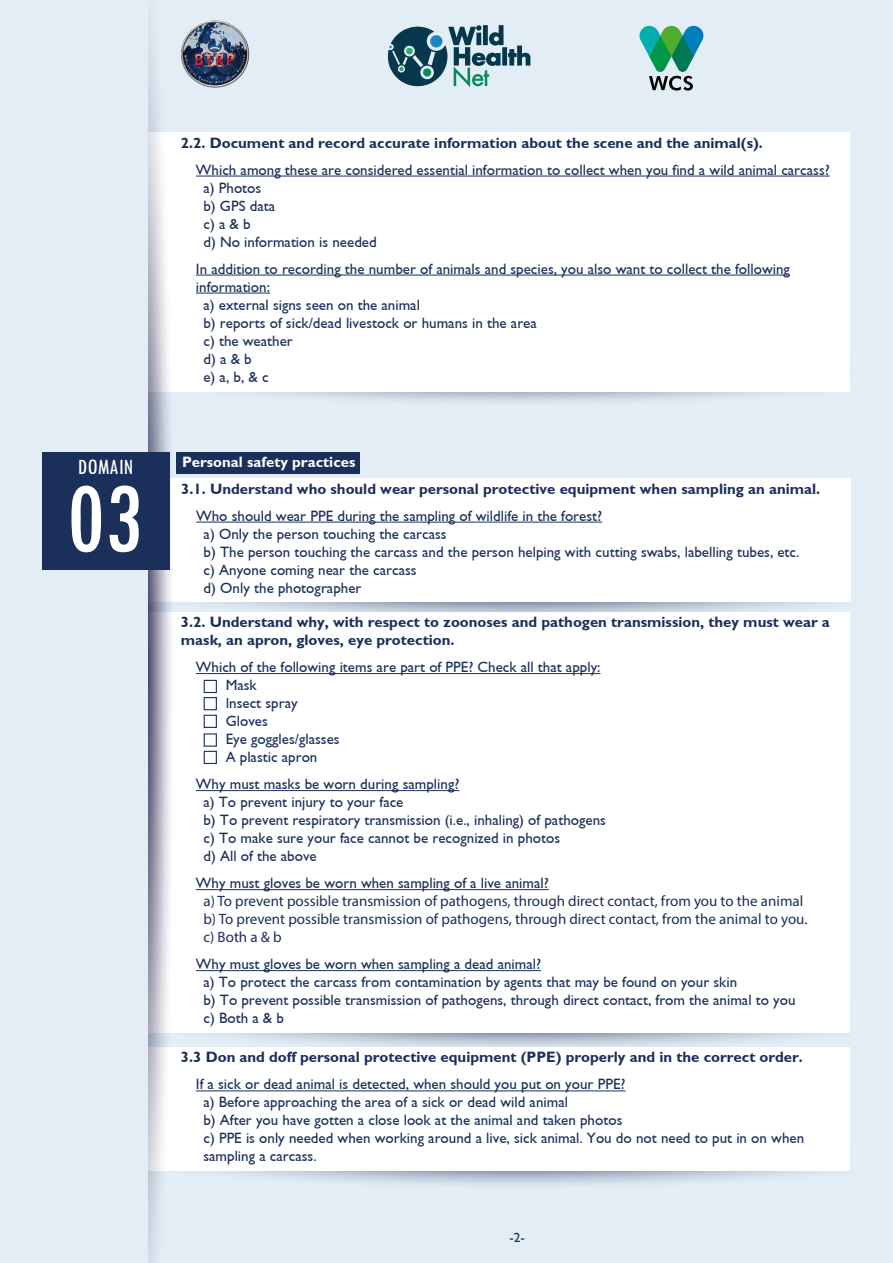
<style>
.page{position:relative;width:893px;height:1263px;background:#e2edf5}
.page>*{position:absolute;margin:0;border:0;box-sizing:border-box;transform-origin:0 0}
.t1{font:condensed 104.4px "Tw Cen";color:#fff}
.t2{font:condensed 22.65px "Tw Cen";color:#fff}
.t3{font:15px/18px "SFU Gill Sans";color:#1a2f5a}
.t4{font:700 15px/18px "SFU Gill Sans";color:#1a2f5a}
.t5{font:15px/18px "Myriad Pro";color:#1a2f5a}
.t6{font:700 15px "SFU Gill Sans";color:#fff}
.t7{font:13.5px "SFU Gill Sans";color:#1a2f5a}
.s1{font-family:"Myriad Pro"}
</style>
<div class="page">
<svg style="left:264px;top:392px;width:510px;height:10px"></svg>
<div style="left:147px;top:132px;width:703px;height:260px;background:#fff"></div>
<hr style="left:196px;top:176px;width:634px;height:1px;background:#1a2f5a">
<hr style="left:196px;top:275px;width:594px;height:1px;background:#1a2f5a">
<hr style="left:196px;top:293px;width:74px;height:1px;background:#1a2f5a">
<svg style="left:216px;top:602px;width:605px;height:10px"></svg>
<div style="left:148px;top:478px;width:702px;height:124px;background:#fff"></div>
<hr style="left:196px;top:522px;width:406px;height:1px;background:#1a2f5a">
<svg style="left:176px;top:1032px;width:674px;height:15px"></svg>
<div style="left:147px;top:612px;width:703px;height:420px;background:#fff"></div>
<hr style="left:196px;top:673px;width:404px;height:1px;background:#1a2f5a">
<hr style="left:196px;top:790px;width:263px;height:1px;background:#1a2f5a">
<hr style="left:196px;top:889px;width:353px;height:1px;background:#1a2f5a">
<hr style="left:196px;top:970px;width:345px;height:1px;background:#1a2f5a">
<svg style="left:227px;top:1171px;width:584px;height:14px"></svg>
<div style="left:147px;top:1047px;width:703px;height:124px;background:#fff"></div>
<hr style="left:196px;top:1090px;width:430px;height:1px;background:#1a2f5a">
<svg style="left:148px;top:33px;width:28px;height:1230px"></svg>
<div style="left:1px;top:0;width:147px;height:1263px;background:#e2edf5"></div>
<svg style="left:639px;top:26px;width:64px;height:65px"></svg>
<svg style="left:388px;top:25px;width:142px;height:62px"></svg>
<img style="left:181px;top:20px;width:69px;height:68px">
<div style="left:43px;top:452px;width:127px;height:117px;background:#1a2f5a"></div>
<div style="left:177px;top:452px;width:183px;height:21px;background:#1a2f5a"></div>
<div style="left:204px;top:680px;width:13px;height:13px;border:1px solid #1a2f5a"></div>
<div style="left:204px;top:697px;width:13px;height:13px;border:1px solid #1a2f5a"></div>
<div style="left:204px;top:715px;width:13px;height:13px;border:1px solid #1a2f5a"></div>
<div style="left:204px;top:733px;width:13px;height:14px;border:1px solid #1a2f5a"></div>
<div style="left:204px;top:751px;width:13px;height:13px;border:1px solid #1a2f5a"></div>
<h2 class="t2" style="left:78px;top:453px;width:57px">DOMAIN</h2>
<h1 class="t1" style="left:66px;top:456px;width:78px">03</h1>
<p class="t4" style="left:181px;top:132px;width:583px">2.2. Document and record accurate information about the scene and the animal(s).</p>
<p class="t3" style="left:203px;top:159px;width:628px;text-indent:-8px">Which among these are considered essential information to collect when you find a wild animal carcass? a) Photos<br>b) GPS data<br>c) a &amp; b<br>d) No information is needed</p>
<p class="t3" style="left:196px;top:258px;width:596px">In addition to recording the number of animals and species, you also want to collect the following</p>
<p class="t3" style="left:196px;top:276px;width:76px">information:</p>
<p class="t3" style="left:203px;top:294px;width:218px">a) external signs seen on the animal</p>
<p class="t3" style="left:203px;top:312px;width:335px">b) reports of sick/dead livestock or humans in the area</p>
<p class="t3" style="left:203px;top:330px;width:91px">c) the weather</p>
<p class="t3" style="left:203px;top:348px;width:50px">d) a &amp; b</p>
<p class="t3" style="left:203px;top:366px;width:67px">e) a, b, &amp; c</p>
<p class="t6" style="left:182px;top:450px;width:175px">Personal safety practices</p>
<p class="t4" style="left:181px;top:478px;width:641px">3.1. Understand who should wear personal protective equipment when sampling an animal.</p>
<p class="t3" style="left:204px;top:505px;width:597px;text-indent:-8px">Who should wear PPE during the sampling of wildlife in the forest?<br>a) Only the person touching the carcass<br>b) The person touching the carcass and the person helping with cutting swabs, labelling tubes, etc. c) Anyone coming near the carcass<br>d) Only the photographer</p>
<p class="t4" style="left:181px;top:611px;width:650px">3.2. Understand why, with respect to zoonoses and pathogen transmission, they must wear a mask, an apron, gloves, eye protection.</p>
<p class="t3" style="left:226px;top:656px;width:376px;text-indent:-30px">Which of the following items are part of PPE? Check all that apply:<br>Mask<br><span class="s1">I</span>nsect spray<br>Gloves<br>Eye goggles/glasses<br>A plastic apron</p>
<p class="t3" style="left:203px;top:773px;width:404px;text-indent:-8px">Why must masks be worn during sampling?<br>a) To prevent injury to your face<br>b) To prevent respiratory transmission (i.e., inhaling) of pathogens c) To make sure your face cannot be recognized in photos<br>d) All of the above</p>
<p class="t3" style="left:196px;top:872px;width:354px">Why must gloves be worn when sampling of a live animal?</p>
<p class="t5" style="left:203px;top:892px;width:606px">a) To prevent possible transmission of pathogens, through direct contact, from you to the animal b) To prevent possible transmission of pathogens, through direct contact, from the animal to you. c) Both a &amp; b</p>
<p class="t3" style="left:203px;top:953px;width:594px;text-indent:-8px">Why must gloves be worn when sampling a dead animal?<br>a) To protect the carcass from contamination by agents that may be found on your skin<br>b) To prevent possible transmission of pathogens, through direct contact, from the animal to you c) Both a &amp; b</p>
<p class="t4" style="left:181px;top:1047px;width:624px">3.3 Don and doff personal protective equipment (PPE) properly and in the correct order.</p>
<p class="t3" style="left:203px;top:1074px;width:602px;text-indent:-8px">If a sick or dead animal is detected, when should you put on your PPE?<br>a) Before approaching the area of a sick or dead wild animal<br>b) After you have gotten a close look at the animal and taken photos<br>c) PPE is only needed when working around a live, sick animal. You do not need to put in on when sampling a carcass.</p>
<p class="t7" style="left:509px;top:1226px;width:17px">-2-</p>
</div>
